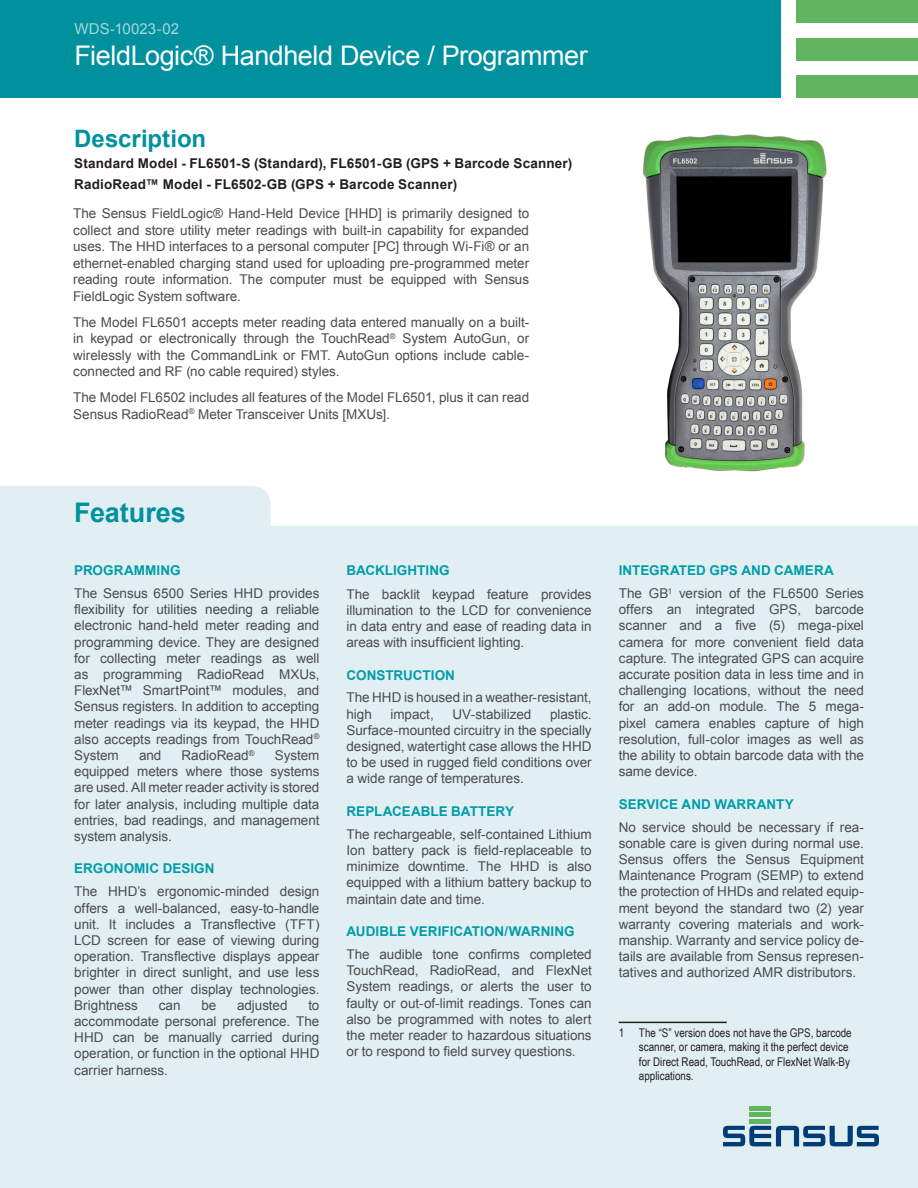
<style>
.page{position:relative;width:918px;height:1188px;background:#fff}
.page>*{position:absolute;margin:0;border:0;box-sizing:border-box;transform-origin:0 0}
.t1{font:27px "Arial";letter-spacing:-.015em;color:#fff}
.Sensus_Main_Body_Hea{font:700 27px "Arial";color:#00919f}
.Sensus_Main_Body_Hea-2{font:700 24px "Arial";color:#00919f}
.Sensus_Header_Part_N{font:15px "Arial";letter-spacing:.005em;color:#abd5db}
.Sensus_Main_Body{font:13.5px/16.2px "Arial";letter-spacing:-.005em;color:#4b4c4d;text-align:justify}
.Sensus_List_Text_Nor{font:13.5px/16.5px "Arial";letter-spacing:-.005em;color:#4b4c4d;text-align:justify}
.Sensus_Sub_Body_Head{font:13.5px/16.2px "Arial";letter-spacing:-.005em;color:#4b4c4d;text-align:justify}
.Sensus_Main_Body_Hea-3{font:700 13.5px "Arial";letter-spacing:.015em;color:#231f20}
.Sensus_Main_Body-2{font:700 13.5px "Arial";letter-spacing:.005em;color:#009da9}
.Sensus_Sub_Body_Head-2{font:700 13.5px "Arial";letter-spacing:.005em;color:#009da9}
.t2{font:12px/14.4px "Arial Narrow";color:#231f20}
</style>
<div class="page">
<div style="left:0;top:486px;width:918px;height:702px;background:#e1eff2"></div>
<hr style="left:750px;top:1106px;width:21px;height:4px;background:#63b461">
<hr style="left:750px;top:1113px;width:21px;height:4px;background:#63b461">
<hr style="left:750px;top:1119px;width:21px;height:4px;background:#63b461">
<svg style="left:723px;top:1126px;width:156px;height:20px"></svg>
<div style="left:0;top:0;width:781px;height:98px;background:#00919f"></div>
<div style="left:796px;top:0;width:122px;height:23px;background:#63b461"></div>
<div style="left:796px;top:38px;width:122px;height:23px;background:#63b461"></div>
<div style="left:796px;top:75px;width:122px;height:23px;background:#63b461"></div>
<hr style="left:619px;top:1022px;width:108px;height:1px;background:#231f20">
<img style="left:605px;top:134px;width:262px;height:373px">
<p class="Sensus_Header_Part_N" style="left:75px;top:19px;width:106px">WDS-10023-02</p>
<p class="t1" style="left:75px;top:38px;width:515px">FieldLogic® Handheld Device / Programmer</p>
<p class="Sensus_Main_Body_Hea-2" style="left:74px;top:122px;width:134px">Description</p>
<p class="Sensus_Main_Body_Hea-3" style="left:74px;top:155px;width:500px">Standard Model - FL6501-S (Standard), FL6501-GB (GPS + Barcode Scanner)</p>
<p class="Sensus_Main_Body_Hea-3" style="left:74px;top:175px;width:384px">RadioRead™ Model - FL6502-GB (GPS + Barcode Scanner)</p>
<p class="Sensus_List_Text_Nor" style="left:73px;top:206px;width:457px">The Sensus FieldLogic® Hand-Held Device [HHD] is primarily designed to collect and store utility meter readings with built-in capability for expanded uses. The HHD interfaces to a personal computer [PC] through Wi-Fi® or an ethernet-enabled charging stand used for uploading pre-programmed meter reading route information. The computer must be equipped with Sensus FieldLogic System software.</p>
<p class="Sensus_List_Text_Nor" style="left:73px;top:314px;width:457px">The Model FL6501 accepts meter reading data entered manually on a built&shy;in keypad or electronically through the TouchRead<sup>®</sup> System AutoGun, or wirelessly with the CommandLink or FMT. AutoGun options include cable&shy;connected and RF (no cable required) styles.</p>
<p class="Sensus_List_Text_Nor" style="left:73px;top:390px;width:457px">The Model FL6502 includes all features of the Model FL6501, plus it can read<br>Sensus RadioRead<sup>®</sup> Meter Transceiver Units [MXUs].</p>
<p class="Sensus_Main_Body_Hea" style="left:74px;top:495px;width:113px">Features</p>
<p class="Sensus_Sub_Body_Head-2" style="left:74px;top:561px;width:108px">PROGRAMMING</p>
<p class="Sensus_Main_Body" style="left:74px;top:585px;width:247px">The Sensus 6500 Series HHD provides flexibility for utilities needing a reliable electronic hand-held meter reading and programming device. They are designed for collecting meter readings as well as programming RadioRead MXUs, FlexNet™ SmartPoint™ modules, and Sensus registers. In addition to accepting meter readings via its keypad, the HHD also accepts readings from TouchRead<sup>® </sup>System</p>
<p class="Sensus_Main_Body" style="left:139px;top:747px;width:24px">and</p>
<p class="Sensus_Main_Body" style="left:182px;top:747px;width:75px">RadioRead<sup>®</sup></p>
<p class="Sensus_Main_Body" style="left:74px;top:747px;width:247px;text-indent:201px">System equipped meters where those systems are used. All meter reader activity is stored for later analysis, including multiple data entries, bad readings, and management system analysis.</p>
<p class="Sensus_Sub_Body_Head-2" style="left:74px;top:860px;width:142px">ERGONOMIC DESIGN</p>
<p class="Sensus_Main_Body" style="left:74px;top:884px;width:247px">The HHD’s ergonomic-minded design offers a well-balanced, easy-to-handle unit. It includes a Transflective (TFT)<br>LCD screen for ease of viewing during operation. Transflective displays appear brighter in direct sunlight, and use less power than other display technologies.<br>Brightness</p>
<p class="Sensus_Main_Body" style="left:159px;top:997px;width:23px">can</p>
<p class="Sensus_Main_Body" style="left:201px;top:997px;width:16px">be</p>
<p class="Sensus_Main_Body" style="left:237px;top:997px;width:52px">adjusted</p>
<p class="Sensus_Main_Body" style="left:74px;top:997px;width:247px;text-indent:234px">to accommodate personal preference. The HHD can be manually carried during operation, or function in the optional HHD carrier harness.</p>
<p class="Sensus_Main_Body-2" style="left:346px;top:561px;width:105px">BACKLIGHTING</p>
<p class="Sensus_Sub_Body_Head" style="left:346px;top:586px;width:247px">The backlit keypad feature provides illumination to the LCD for convenience in data entry and ease of reading data in areas with insufficient lighting.</p>
<p class="Sensus_Sub_Body_Head-2" style="left:346px;top:666px;width:110px">CONSTRUCTION</p>
<p class="Sensus_Sub_Body_Head" style="left:346px;top:690px;width:247px">The HHD is housed in a weather-resistant, high</p>
<p class="Sensus_Sub_Body_Head" style="left:346px;top:706px;width:247px;text-indent:204px">plastic.<br>Surface-mounted circuitry in the specially designed, watertight case allows the HHD to be used in rugged field conditions over a wide range of temperatures.</p>
<p class="Sensus_Main_Body-2" style="left:346px;top:802px;width:169px">REPLACEABLE BATTERY</p>
<p class="Sensus_Main_Body" style="left:346px;top:826px;width:247px">The rechargeable, self-contained Lithium Ion battery pack is field-replaceable to minimize downtime. The HHD is also equipped with a lithium battery backup to maintain date and time.</p>
<p class="Sensus_Main_Body-2" style="left:346px;top:922px;width:230px">AUDIBLE VERIFICATION/WARNING</p>
<p class="Sensus_Main_Body" style="left:346px;top:946px;width:247px">The audible tone confirms completed TouchRead, RadioRead, and FlexNet System readings, or alerts the user to faulty or out-of-limit readings. Tones can also be programmed with notes to alert the meter reader to hazardous situations or to respond to field survey questions.</p>
<p class="Sensus_Sub_Body_Head" style="left:391px;top:706px;width:45px">impact,</p>
<p class="Sensus_Sub_Body_Head" style="left:452px;top:706px;width:80px">UV-stabilized</p>
<p class="Sensus_Main_Body-2" style="left:619px;top:561px;width:217px">INTEGRATED GPS AND CAMERA</p>
<p class="Sensus_Main_Body" style="left:619px;top:585px;width:247px">The GB<sup>1</sup> version of the FL6500 Series offers an integrated GPS, barcode scanner and a five (5) mega-pixel camera for more convenient field data capture. The integrated GPS can acquire accurate position data in less time and in challenging locations, without the need for an add-on module. The 5 mega&shy;pixel camera enables capture of high resolution, full-color images as well as the ability to obtain barcode data with the same device.</p>
<p class="Sensus_Main_Body-2" style="left:619px;top:795px;width:177px">SERVICE AND WARRANTY</p>
<p class="Sensus_Main_Body" style="left:619px;top:819px;width:247px">No service should be necessary if rea&shy;sonable care is given during normal use.<br>Sensus offers the Sensus Equipment Maintenance Program (SEMP) to extend the protection of HHDs and related equip&shy;ment beyond the standard two (2) year warranty covering materials and work&shy;manship. Warranty and service policy de&shy;tails are available from Sensus represen&shy;tatives and authorized AMR distributors.</p>
<p class="t2" style="left:639px;top:1025px;width:214px;text-indent:-20px">1 The “S” version does not have the GPS, barcode scanner, or camera, making it the perfect device for Direct Read, TouchRead, or FlexNet Walk-By applications.</p>
</div>
